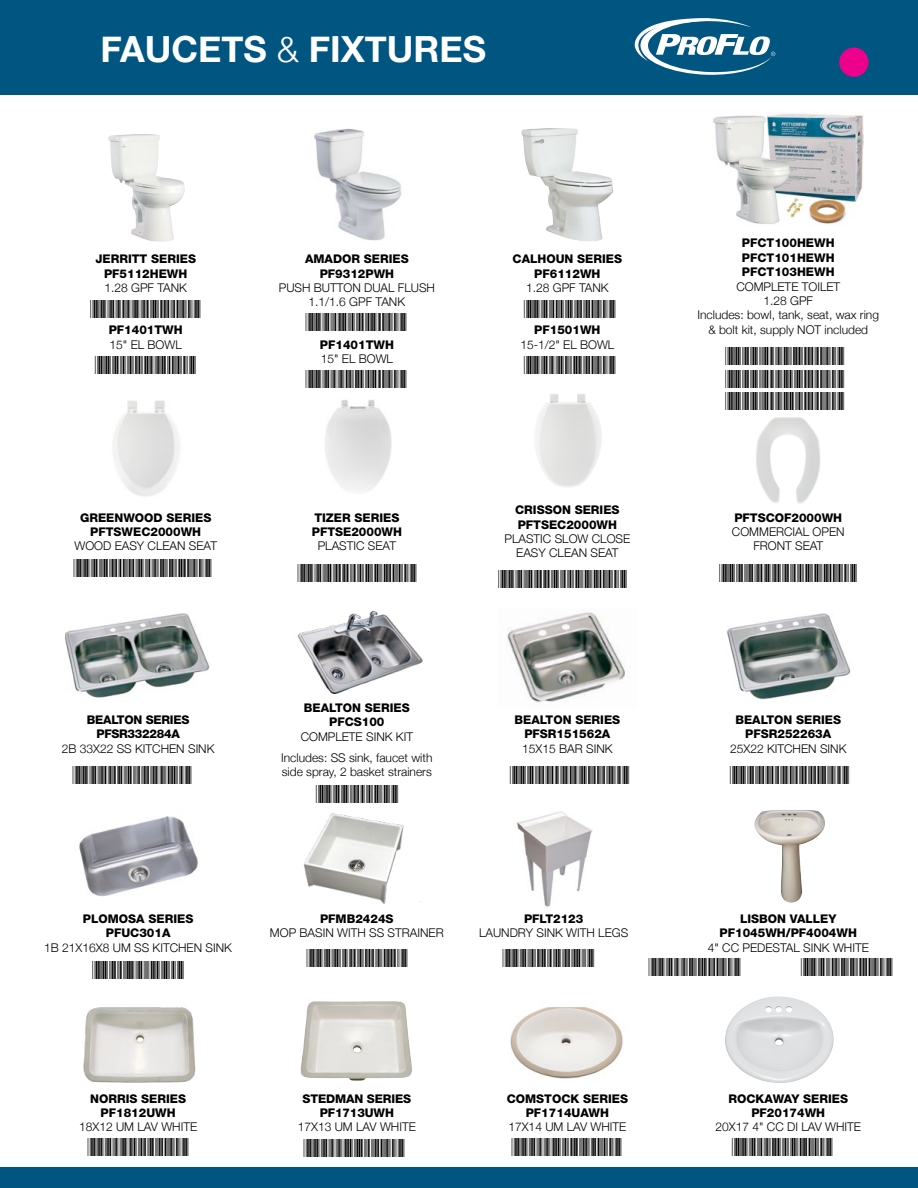
<style>
.page{position:relative;width:918px;height:1188px;background:#fff}
.page>*{position:absolute;margin:0;border:0;box-sizing:border-box;transform-origin:0 0}
.t1{font:700 36px "Helvetica Neue";color:#fff}
.t2{font:24px/22.6px "Free 3 of 9 Extended";color:#000;text-align:justify}
.t3{font:300 12px/14.4px "Helvetica Neue";color:#000;text-align:center}
.t4{font:800 12px/14.4px "Helvetica Neue";color:#000;text-align:center}
.t5{font:800 12px/14.4px "Helvetica Neue";letter-spacing:-.02em;color:#000;text-align:center}
.s1{font-weight:300}
</style>
<div class="page">
<div style="left:0;top:1167px;width:918px;height:21px;background:#005581"></div>
<img style="left:108px;top:134px;width:39px;height:51px">
<img style="left:314px;top:129px;width:88px;height:112px">
<img style="left:521px;top:128px;width:92px;height:113px">
<img style="left:713px;top:112px;width:151px;height:112px">
<img style="left:113px;top:400px;width:66px;height:96px">
<img style="left:325px;top:400px;width:67px;height:92px">
<img style="left:536px;top:394px;width:66px;height:93px">
<img style="left:756px;top:417px;width:65px;height:86px">
<img style="left:510px;top:1007px;width:113px;height:72px">
<img style="left:725px;top:997px;width:109px;height:86px">
<img style="left:301px;top:1001px;width:111px;height:80px">
<img style="left:83px;top:1007px;width:113px;height:76px">
<img style="left:297px;top:610px;width:126px;height:85px">
<img style="left:507px;top:612px;width:118px;height:91px">
<img style="left:727px;top:613px;width:123px;height:87px">
<img style="left:66px;top:613px;width:144px;height:85px">
<img style="left:79px;top:816px;width:119px;height:80px">
<img style="left:303px;top:813px;width:118px;height:91px">
<img style="left:517px;top:811px;width:76px;height:96px">
<img style="left:756px;top:810px;width:48px;height:8px">
<div style="left:0;top:0;width:918px;height:94px;background:#005581"></div>
<svg style="left:635px;top:18px;width:140px;height:57px"></svg>
<div style="left:839px;top:48px;width:30px;height:29px;background:#ec008c;border-radius:50%"></div>
<h1 class="t1" style="left:101px;top:21px;width:387px">FAUCETS <span class="s1">&amp;</span> FIXTURES</h1>
<p class="t4" style="left:95px;top:252px;width:102px">JERRITT SERIES<br>PF5112HEWH</p>
<p class="t3" style="left:104px;top:280px;width:84px">1.28 GPF TANK</p>
<p class="t4" style="left:109px;top:323px;width:76px">PF1401TWH</p>
<p class="t3" style="left:110px;top:336px;width:74px">15" EL BOWL</p>
<p class="t4" style="left:305px;top:252px;width:105px">AMADOR SERIES<br>PF9312PWH</p>
<p class="t3" style="left:279px;top:280px;width:158px">PUSH BUTTON DUAL FLUSH<br>1.1/1.6 GPF TANK</p>
<p class="t4" style="left:320px;top:337px;width:76px">PF1401TWH</p>
<p class="t3" style="left:321px;top:351px;width:74px">15" EL BOWL</p>
<p class="t4" style="left:513px;top:252px;width:111px">CALHOUN SERIES<br>PF6112WH</p>
<p class="t3" style="left:526px;top:280px;width:84px">1.28 GPF TANK</p>
<p class="t4" style="left:534px;top:323px;width:68px">PF1501WH</p>
<p class="t3" style="left:520px;top:336px;width:96px">15-1/2" EL BOWL</p>
<h2 class="t2" style="left:91px;top:298px;width:112px">*PF5112HEWH*</h2>
<h2 class="t2" style="left:524px;top:298px;width:93px">*PF6112WH*</h2>
<h2 class="t2" style="left:306px;top:312px;width:103px">*PF9312PWH*</h2>
<h2 class="t2" style="left:95px;top:355px;width:103px">*PF1401TWH*</h2>
<h2 class="t2" style="left:524px;top:355px;width:93px">*PF1501WH*</h2>
<h2 class="t2" style="left:306px;top:368px;width:103px">*PF1401TWH*</h2>
<p class="t4" style="left:742px;top:236px;width:94px;text-align:justify">PFCT100HEWH PFCT101HEWH PFCT103HEWH</p>
<p class="t3" style="left:698px;top:278px;width:183px">COMPLETE TOILET<br>1.28 GPF<br>Includes: bowl, tank, seat, wax ring &amp; bolt kit, supply NOT included</p>
<h2 class="t2" style="left:725px;top:345px;width:121px">*PFCT100HEWH* *PFCT101HEWH* *PFCT103HEWH*</h2>
<p class="t4" style="left:80px;top:510px;width:133px">GREENWOOD SERIES<br>PFTSWEC2000WH</p>
<p class="t3" style="left:74px;top:538px;width:144px">WOOD EASY CLEAN SEAT</p>
<h2 class="t2" style="left:74px;top:558px;width:139px">*PFTSWEC2000WH*</h2>
<p class="t4" style="left:312px;top:510px;width:92px;text-align:left">TIZER SERIES<br>PFTSE2000WH</p>
<p class="t3" style="left:318px;top:538px;width:80px">PLASTIC SEAT</p>
<p class="t4" style="left:515px;top:503px;width:106px;text-align:left">CRISSON SERIES<br>PFTSEC2000WH</p>
<p class="t3" style="left:505px;top:531px;width:127px">PLASTIC SLOW CLOSE<br>EASY CLEAN SEAT</p>
<p class="t4" style="left:734px;top:510px;width:109px">PFTSCOF2000WH</p>
<p class="t3" style="left:732px;top:524px;width:114px">COMMERCIAL OPEN<br>FRONT SEAT</p>
<h2 class="t2" style="left:298px;top:562px;width:121px">*PFTSE2000WH*</h2>
<h2 class="t2" style="left:499px;top:568px;width:130px">*PFTSEC2000WH*</h2>
<h2 class="t2" style="left:719px;top:562px;width:139px">*PFTSCOF2000WH*</h2>
<p class="t5" style="left:87px;top:713px;width:104px">BEALTON SERIES<br>PFSR332284A</p>
<p class="t3" style="left:62px;top:741px;width:154px">2B 33X22 SS KITCHEN SINK</p>
<h2 class="t2" style="left:73px;top:764px;width:121px">*PFSR332284A*</h2>
<p class="t4" style="left:304px;top:701px;width:107px">BEALTON SERIES<br>PFCS100</p>
<p class="t3" style="left:281px;top:725px;width:153px;line-height:21.1px">COMPLETE SINK KIT<br>Includes: SS sink, faucet with</p>
<p class="t3" style="left:282px;top:764px;width:152px">side spray, 2 basket strainers</p>
<h2 class="t2" style="left:316px;top:784px;width:84px">*PFCS100*</h2>
<p class="t4" style="left:515px;top:713px;width:107px">BEALTON SERIES<br>PFSR151562A</p>
<p class="t3" style="left:522px;top:741px;width:92px">15X15 BAR SINK</p>
<p class="t4" style="left:735px;top:713px;width:107px">BEALTON SERIES<br>PFSR252263A</p>
<p class="t3" style="left:730px;top:741px;width:118px">25X22 KITCHEN SINK</p>
<h2 class="t2" style="left:510px;top:764px;width:121px">*PFSR151562A*</h2>
<h2 class="t2" style="left:730px;top:764px;width:121px">*PFSR252263A*</h2>
<p class="t4" style="left:83px;top:911px;width:112px">PLOMOSA SERIES<br>PFUC301A</p>
<p class="t3" style="left:44px;top:939px;width:189px">1B 21X16X8 UM SS KITCHEN SINK</p>
<h2 class="t2" style="left:92px;top:960px;width:93px">*PFUC301A*</h2>
<p class="t4" style="left:320px;top:911px;width:75px">PFMB2424S</p>
<p class="t3" style="left:270px;top:925px;width:175px">MOP BASIN WITH SS STRAINER</p>
<p class="t4" style="left:524px;top:911px;width:61px">PFLT2123</p>
<p class="t3" style="left:479px;top:925px;width:151px">LAUNDRY SINK WITH LEGS</p>
<h2 class="t2" style="left:307px;top:948px;width:103px">*PFMB2424S*</h2>
<h2 class="t2" style="left:503px;top:948px;width:93px">*PFLT2123*</h2>
<p class="t4" style="left:720px;top:911px;width:139px">LISBON VALLEY<br>PF1045WH/PF4004WH</p>
<p class="t3" style="left:708px;top:939px;width:163px">4" CC PEDESTAL SINK WHITE</p>
<h2 class="t2" style="left:649px;top:957px;width:93px">*PF1045WH*</h2>
<h2 class="t2" style="left:801px;top:957px;width:93px">*PF4004WH*</h2>
<p class="t4" style="left:90px;top:1091px;width:98px">NORRIS SERIES<br>PF1812UWH</p>
<p class="t3" style="left:79px;top:1119px;width:119px">18X12 UM LAV WHITE</p>
<h2 class="t2" style="left:88px;top:1137px;width:103px">*PF1812UWH*</h2>
<p class="t4" style="left:303px;top:1091px;width:110px">STEDMAN SERIES<br>PF1713UWH</p>
<p class="t3" style="left:298px;top:1119px;width:119px">17X13 UM LAV WHITE</p>
<p class="t4" style="left:507px;top:1091px;width:123px">COMSTOCK SERIES<br>PF1714UAWH</p>
<p class="t3" style="left:508px;top:1119px;width:119px">17X14 UM LAV WHITE</p>
<p class="t4" style="left:729px;top:1091px;width:121px">ROCKAWAY SERIES<br>PF20174WH</p>
<p class="t3" style="left:716px;top:1119px;width:147px">20X17 4" CC DI LAV WHITE</p>
<h2 class="t2" style="left:304px;top:1138px;width:103px">*PF1713UWH*</h2>
<h2 class="t2" style="left:512px;top:1137px;width:112px">*PF1714UAWH*</h2>
<h2 class="t2" style="left:732px;top:1137px;width:103px">*PF20174WH*</h2>
</div>
